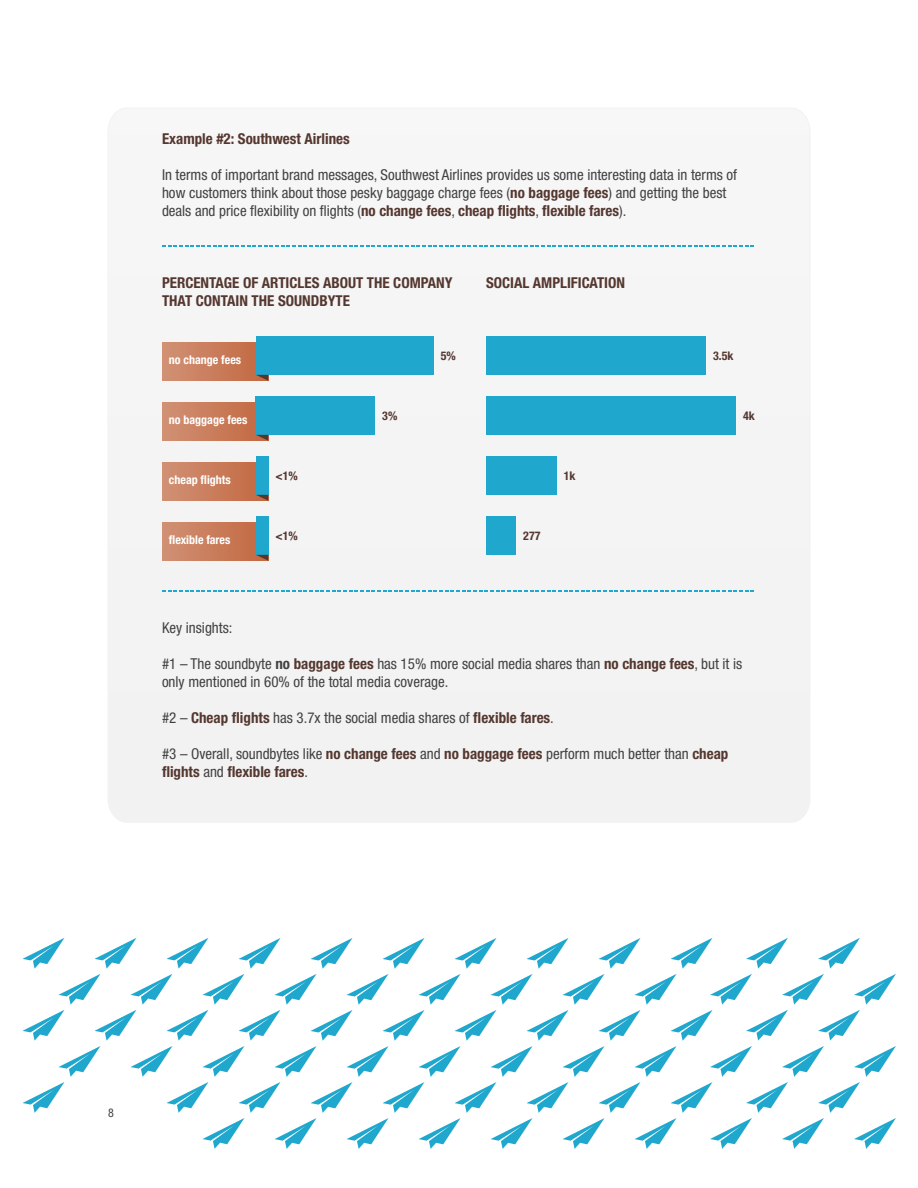
<style>
.page{position:relative;width:918px;height:1188px;background:#fff}
.page>*{position:absolute;margin:0;border:0;box-sizing:border-box;transform-origin:0 0}
.t1{font:condensed 15px/18px "Helvetica Neue LT Pro";color:#414142}
.t2{font:700 condensed 15px/18px "Helvetica Neue LT Pro";color:#54372f}
.t3{font:700 condensed 12px "Helvetica Neue LT Pro";color:#fff}
.t4{font:700 condensed 12px "Helvetica Neue LT Pro";color:#54372f}
.t5{font:condensed 12px "Helvetica Neue LT Pro";color:#414142}
.s1{font-weight:700;color:#54372f}
.s2{font-weight:700}
</style>
<div class="page">
<svg style="left:22px;top:938px;width:874px;height:211px"></svg>
<div style="left:108px;top:108px;width:702px;height:715px;background:#f4f4f5"></div>
<svg style="left:162px;top:342px;width:94px;height:39px;background:#ca7e5d"></svg>
<div style="left:256px;top:336px;width:177px;height:39px;background:#20a7cd"></div>
<svg style="left:256px;top:375px;width:12px;height:6px"></svg>
<svg style="left:162px;top:402px;width:94px;height:39px;background:#c87f5e"></svg>
<div style="left:256px;top:396px;width:119px;height:39px;background:#20a7cd"></div>
<svg style="left:256px;top:435px;width:12px;height:6px"></svg>
<svg style="left:162px;top:462px;width:94px;height:39px;background:#ca7e5d"></svg>
<div style="left:256px;top:456px;width:12px;height:39px;background:#20a7cd"></div>
<svg style="left:256px;top:495px;width:12px;height:6px"></svg>
<svg style="left:162px;top:246px;width:592px;height:1px"></svg>
<svg style="left:162px;top:591px;width:592px;height:1px"></svg>
<div style="left:486px;top:336px;width:220px;height:39px;background:#20a7cd"></div>
<div style="left:486px;top:456px;width:70px;height:39px;background:#20a7cd"></div>
<svg style="left:162px;top:522px;width:94px;height:39px;background:#c97e5d"></svg>
<div style="left:256px;top:516px;width:12px;height:39px;background:#20a7cd"></div>
<svg style="left:256px;top:555px;width:12px;height:6px"></svg>
<div style="left:486px;top:516px;width:30px;height:39px;background:#20a7cd"></div>
<div style="left:486px;top:396px;width:250px;height:39px;background:#20a7cd"></div>
<p class="t2" style="left:162px;top:129px;width:189px">Example #2: Southwest Airlines</p>
<p class="t1" style="left:162px;top:165px;width:577px">In terms of important brand messages, Southwest Airlines provides us some interesting data in terms of how customers think about those pesky baggage charge fees (<span class="s1">no baggage fees</span>) and getting the best deals and price flexibility on flights (<span class="s1">no change fees</span>, <span class="s1">cheap flights</span>, <span class="s1">flexible fares</span>).</p>
<p class="t2" style="left:162px;top:273px;width:292px">PERCENTAGE OF ARTICLES ABOUT THE COMPANY<br>THAT CONTAIN THE SOUNDBYTE</p>
<p class="t2" style="left:486px;top:273px;width:141px">SOCIAL AMPLIFICATION</p>
<p class="t3" style="left:169px;top:353px;width:74px">no change fees</p>
<p class="t4" style="left:441px;top:349px;width:17px">5%</p>
<p class="t3" style="left:169px;top:413px;width:80px">no baggage fees</p>
<p class="t4" style="left:382px;top:409px;width:17px">3%</p>
<p class="t3" style="left:169px;top:473px;width:63px">cheap flights</p>
<p class="t4" style="left:276px;top:469px;width:24px">&lt;1%</p>
<p class="t3" style="left:169px;top:533px;width:63px">flexible fares</p>
<p class="t4" style="left:276px;top:529px;width:24px">&lt;1%</p>
<p class="t4" style="left:523px;top:529px;width:19px">277</p>
<p class="t4" style="left:564px;top:469px;width:13px">1k</p>
<p class="t4" style="left:713px;top:349px;width:22px">3.5k</p>
<p class="t4" style="left:743px;top:409px;width:13px">4k</p>
<p class="t1" style="left:162px;top:618px;width:72px">Key insights:</p>
<p class="t1" style="left:162px;top:654px;width:582px">#1 – The soundbyte <span class="s2">no</span> <span class="s1">baggage fees</span> has 15% more social media shares than <span class="s1">no change fees</span>, but it is only mentioned in 60% of the total media coverage.</p>
<p class="t1" style="left:162px;top:708px;width:393px">#2 – <span class="s1">Cheap flights</span> has 3.7x the social media shares of <span class="s1">flexible fares</span>.</p>
<p class="t1" style="left:162px;top:744px;width:568px">#3 – Overall, soundbytes like <span class="s1">no change fees</span> and <span class="s1">no baggage fees</span> perform much better than <span class="s1">cheap flights</span> and <span class="s1">flexible fares</span>.</p>
<p class="t5" style="left:108px;top:1106px;width:7px">8</p>
</div>
